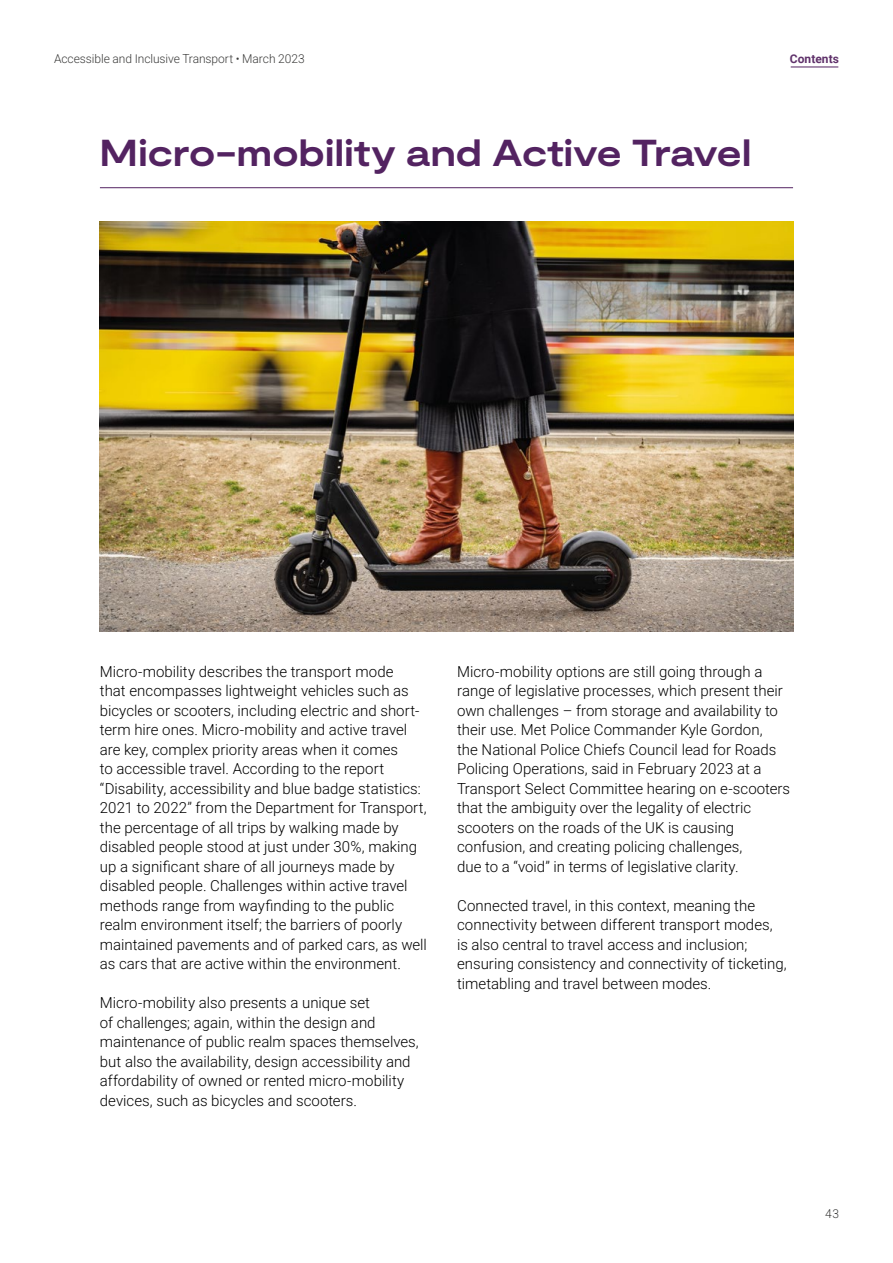
<style>
.page{position:relative;width:893px;height:1263px;background:#fff}
.page>*{position:absolute;margin:0;border:0;box-sizing:border-box;transform-origin:0 0}
.Heading_1{font:700 expanded 37.5px "Moderat";color:#532361}
.Body_Copy{font:15px/19.5px "Roboto";color:#000}
.t1{font:12px "Roboto";letter-spacing:-.005em;color:#3c3c3b}
.t2{font:700 12px "Roboto";letter-spacing:.005em;color:#60326b}
</style>
<div class="page">
<hr style="left:791px;top:67px;width:47px;height:1px;background:#532361">
<hr style="left:100px;top:187px;width:693px;height:1px;background:#532361">
<img style="left:100px;top:222px;width:693px;height:409px">
<p class="t1" style="left:54px;top:51px;width:252px">Accessible and Inclusive Transport • March 2023</p>
<p class="t2" style="left:790px;top:50px;width:51px">Contents</p>
<p class="Heading_1" style="left:100px;top:131px;width:653px">Micro-mobility and Active Travel</p>
<p class="Body_Copy" style="left:100px;top:661px;width:328px">Micro-mobility describes the transport mode<br>that encompasses lightweight vehicles such as bicycles or scooters, including electric and short&shy;term hire ones. Micro-mobility and active travel are key, complex priority areas when it comes<br>to accessible travel. According to the report “Disability, accessibility and blue badge statistics:<br>2021 to 2022” from the Department for Transport, the percentage of all trips by walking made by disabled people stood at just under 30%, making up a significant share of all journeys made by disabled people. Challenges within active travel methods range from wayfinding to the public realm environment itself; the barriers of poorly maintained pavements and of parked cars, as well as cars that are active within the environment.</p>
<p class="Body_Copy" style="left:100px;top:993px;width:320px">Micro-mobility also presents a unique set<br>of challenges; again, within the design and maintenance of public realm spaces themselves, but also the availability, design accessibility and affordability of owned or rented micro-mobility devices, such as bicycles and scooters.</p>
<p class="Body_Copy" style="left:457px;top:661px;width:335px">Micro-mobility options are still going through a range of legislative processes, which present their own challenges – from storage and availability to their use. Met Police Commander Kyle Gordon,<br>the National Police Chiefs Council lead for Roads Policing Operations, said in February 2023 at a Transport Select Committee hearing on e-scooters that the ambiguity over the legality of electric scooters on the roads of the UK is causing confusion, and creating policing challenges,<br>due to a “void” in terms of legislative clarity.</p>
<p class="Body_Copy" style="left:457px;top:895px;width:331px">Connected travel, in this context, meaning the connectivity between different transport modes, is also central to travel access and inclusion; ensuring consistency and connectivity of ticketing, timetabling and travel between modes.</p>
<p class="t1" style="left:825px;top:1205px;width:15px">43</p>
</div>
